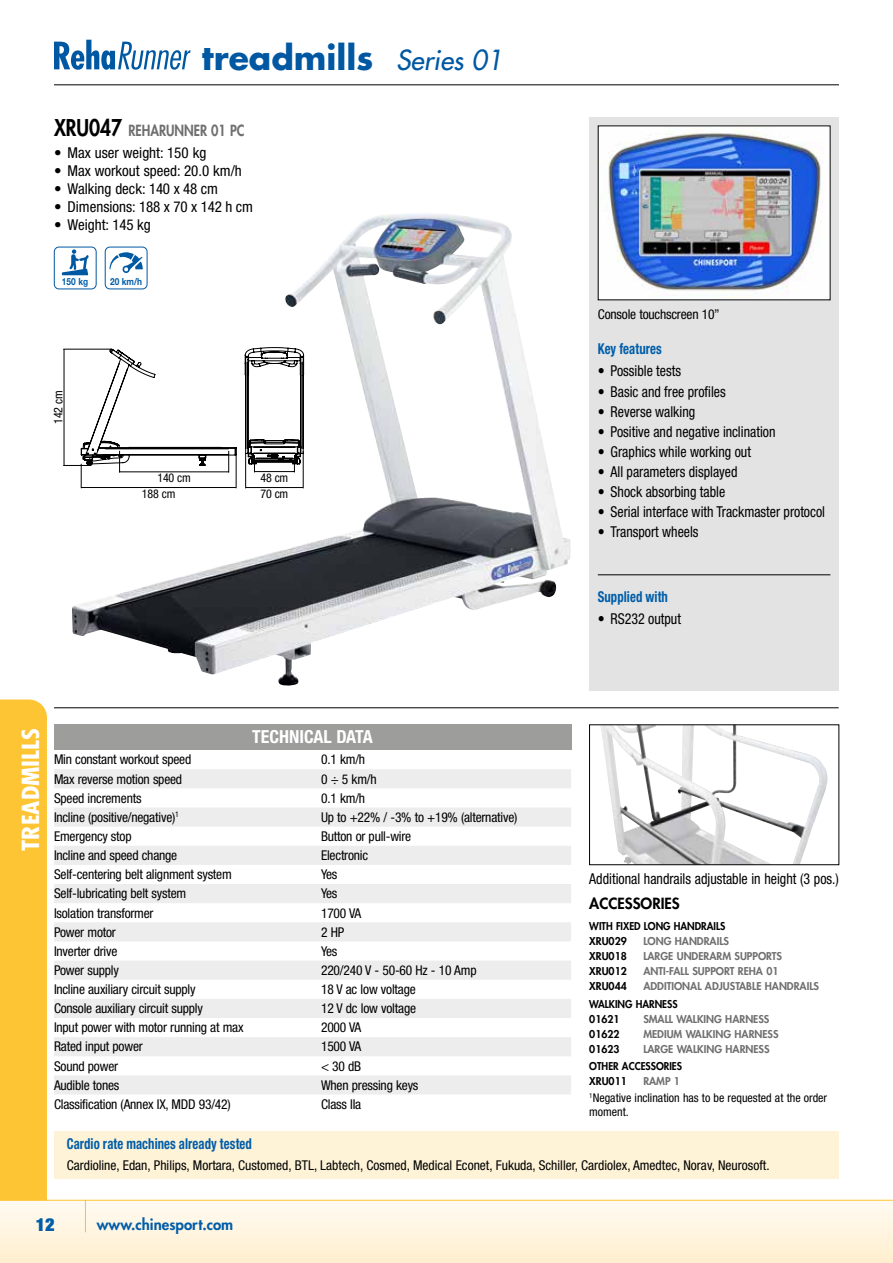
<style>
.page{position:relative;width:893px;height:1263px;background:#fff}
.page>*{position:absolute;margin:0;border:0;box-sizing:border-box;transform-origin:0 0}
.t1{font:700 33px "Futura Std";color:#0058a2}
.t2{font:700 condensed 22.95px "Futura Std";color:#fff;scale:1.18 1}
.t3{font:700 condensed 18px "Helvetica Neue LT Std";color:#fff}
.t4{font:900 condensed 18px "Helvetica Neue LT Std";color:#005da9}
.t5{font:condensed 15px "Helvetica Neue LT Std";color:#000;scale:.93 1}
.t6{font:condensed 15px "Helvetica Neue LT Std";color:#000}
.t7{font:700 condensed 15px "Helvetica Neue LT Std";letter-spacing:.005em;color:#005da9;scale:.85 1}
.t8{font:800 15px "Futura Std";color:#706f6f;scale:.85 1}
.t9{font:800 15px "Futura Std";color:#005da9}
.t10{font:800 15px "Futura Std";color:#000}
.t11{font:condensed 13.5px "Helvetica Neue LT Std";letter-spacing:-.015em;color:#000}
.t12{font:condensed 12px/14.4px "Helvetica Neue LT Std";color:#000}
.t13{font:800 10.5px "Futura Std";color:#706f6f}
.t14{font:800 10.5px/15px "Futura Std";color:#000;scale:.95 1}
.t15{font:800 10.5px "Futura Std";color:#000}
.t16{font:700 9.75px "Helvetica Neue LT Std";color:#005da9;scale:.85 1}
.s1{font-weight:500;font-style:italic;font-size:27px}
.s2{font-size:22.5px;color:#000}
</style>
<div class="page">
<div style="left:0;top:1200px;width:893px;height:63px;background:linear-gradient(to bottom,#fffbf2,#ffefce)"></div>
<div style="left:0;top:699px;width:47px;height:501px;background:#fdc533"></div>
<hr style="left:0;top:1200px;width:893px;height:1px;background:#fdc533">
<hr style="left:85px;top:1200px;width:1px;height:32px;background:#fdc533">
<hr style="left:54px;top:85px;width:785px;height:1px;background:#000">
<img style="left:72px;top:213px;width:484px;height:473px">
<div style="left:105px;top:247px;width:42px;height:42px;background:#fff;border-radius:5px"></div>
<div style="left:105px;top:247px;width:42px;height:42px;border:1px solid #0058a2;border-radius:5px"></div>
<svg style="left:110px;top:252px;width:33px;height:21px"></svg>
<div style="left:54px;top:247px;width:42px;height:42px;background:#fff;border-radius:5px"></div>
<div style="left:54px;top:247px;width:42px;height:42px;border:1px solid #0058a2;border-radius:5px"></div>
<svg style="left:62px;top:249px;width:27px;height:26px"></svg>
<div style="left:589px;top:117px;width:249px;height:574px;background:#e3e3e3"></div>
<hr style="left:598px;top:574px;width:232px;height:1px;background:#000">
<img style="left:600px;top:128px;width:228px;height:170px">
<svg style="left:64px;top:349px;width:173px;height:139px"></svg>
<hr style="left:246px;top:487px;width:56px;height:1px;background:#000">
<hr style="left:303px;top:451px;width:1px;height:37px;background:#000">
<hr style="left:245px;top:453px;width:1px;height:35px;background:#000">
<svg style="left:245px;top:347px;width:59px;height:125px"></svg>
<div style="left:54px;top:724px;width:517px;height:26px;background:#9d9d9c"></div>
<svg style="left:54px;top:769px;width:517px;height:325px;fill:#ededed"></svg>
<img style="left:601px;top:726px;width:227px;height:137px">
<div style="left:589px;top:724px;width:250px;height:141px;border:1px solid #000"></div>
<div style="left:54px;top:1131px;width:785px;height:48px;background:#fef3d7"></div>
<hr style="left:54px;top:707px;width:785px;height:1px;background:#000">
<svg style="left:54px;top:40px;width:137px;height:30px"></svg>
<h1 class="t1" style="left:202px;top:35px;width:302px">treadmills <span class="s1">Series 01</span></h1>
<p class="t8" style="left:54px;top:120px;width:226px"><span class="s2">XRU047</span> REHARUNNER 01 PC</p>
<p class="t6" style="left:54px;top:144px;width:154px">• Max user weight: 150 kg</p>
<p class="t6" style="left:54px;top:162px;width:189px">• Max workout speed: 20.0 km/h</p>
<p class="t6" style="left:54px;top:180px;width:165px">• Walking deck: 140 x 48 cm</p>
<p class="t6" style="left:54px;top:198px;width:200px">• Dimensions: 188 x 70 x 142 h cm</p>
<p class="t6" style="left:54px;top:216px;width:98px">• Weight: 145 kg</p>
<p class="t16" style="left:62px;top:275px;width:32px">150 kg</p>
<p class="t16" style="left:110px;top:275px;width:39px">20 km/h</p>
<p class="t12" style="left:51px;top:424px;width:35px;rotate:-90deg">142 cm</p>
<p class="t12" style="left:157px;top:470px;width:35px">140 cm</p>
<p class="t12" style="left:142px;top:486px;width:35px">188 cm</p>
<p class="t12" style="left:260px;top:471px;width:29px">48 cm</p>
<p class="t12" style="left:260px;top:487px;width:29px">70 cm</p>
<p class="t11" style="left:598px;top:306px;width:123px">Console touchscreen 10”</p>
<p class="t7" style="left:598px;top:340px;width:77px">Key features</p>
<p class="t5" style="left:598px;top:362px;width:91px">• Possible tests</p>
<p class="t5" style="left:598px;top:383px;width:139px">• Basic and free profiles</p>
<p class="t5" style="left:598px;top:403px;width:106px">• Reverse walking</p>
<p class="t5" style="left:598px;top:423px;width:193px">• Positive and negative inclination</p>
<p class="t5" style="left:598px;top:443px;width:166px">• Graphics while working out</p>
<p class="t5" style="left:598px;top:463px;width:152px">• All parameters displayed</p>
<p class="t5" style="left:598px;top:483px;width:138px">• Shock absorbing table</p>
<p class="t5" style="left:598px;top:503px;width:246px">• Serial interface with Trackmaster protocol</p>
<p class="t5" style="left:598px;top:523px;width:110px">• Transport wheels</p>
<p class="t7" style="left:598px;top:587px;width:84px">Supplied with</p>
<p class="t5" style="left:598px;top:610px;width:91px">• RS232 output</p>
<h2 class="t2" style="left:17px;top:851px;width:106px;rotate:-90deg">TREADMILLS</h2>
<h3 class="t3" style="left:252px;top:726px;width:122px">TECHNICAL DATA</h3>
<p class="t11" style="left:54px;top:752px;width:139px">Min constant workout speed</p>
<p class="t11" style="left:321px;top:752px;width:46px">0.1 km/h</p>
<p class="t11" style="left:54px;top:771px;width:130px">Max reverse motion speed</p>
<p class="t11" style="left:321px;top:771px;width:57px">0 ÷ 5 km/h</p>
<p class="t11" style="left:54px;top:790px;width:89px">Speed increments</p>
<p class="t11" style="left:321px;top:790px;width:46px">0.1 km/h</p>
<p class="t11" style="left:54px;top:809px;width:126px">Incline (positive/negative)<sup>1</sup></p>
<p class="t11" style="left:321px;top:809px;width:198px">Up to +22% / -3% to +19% (alternative)</p>
<p class="t11" style="left:54px;top:828px;width:79px">Emergency stop</p>
<p class="t11" style="left:321px;top:828px;width:92px">Button or pull-wire</p>
<p class="t11" style="left:54px;top:847px;width:125px">Incline and speed change</p>
<p class="t11" style="left:321px;top:847px;width:49px">Electronic</p>
<p class="t11" style="left:54px;top:867px;width:179px">Self-centering belt alignment system</p>
<p class="t11" style="left:321px;top:867px;width:18px">Yes</p>
<p class="t11" style="left:54px;top:886px;width:134px">Self-lubricating belt system</p>
<p class="t11" style="left:321px;top:886px;width:18px">Yes</p>
<p class="t11" style="left:54px;top:905px;width:101px">Isolation transformer</p>
<p class="t11" style="left:321px;top:905px;width:42px">1700 VA</p>
<p class="t11" style="left:54px;top:924px;width:63px">Power motor</p>
<p class="t11" style="left:321px;top:924px;width:25px">2 HP</p>
<p class="t11" style="left:54px;top:943px;width:65px">Inverter drive</p>
<p class="t11" style="left:321px;top:943px;width:18px">Yes</p>
<p class="t11" style="left:54px;top:962px;width:66px">Power supply</p>
<p class="t11" style="left:321px;top:962px;width:157px">220/240 V - 50-60 Hz - 10 Amp</p>
<p class="t11" style="left:54px;top:981px;width:143px">Incline auxiliary circuit supply</p>
<p class="t11" style="left:321px;top:981px;width:96px">18 V ac low voltage</p>
<p class="t11" style="left:54px;top:1001px;width:150px">Console auxiliary circuit supply</p>
<p class="t11" style="left:321px;top:1001px;width:97px">12 V dc low voltage</p>
<p class="t11" style="left:54px;top:1020px;width:191px">Input power with motor running at max</p>
<p class="t11" style="left:321px;top:1020px;width:42px">2000 VA</p>
<p class="t11" style="left:54px;top:1039px;width:90px">Rated input power</p>
<p class="t11" style="left:321px;top:1039px;width:42px">1500 VA</p>
<p class="t11" style="left:54px;top:1058px;width:66px">Sound power</p>
<p class="t11" style="left:321px;top:1058px;width:42px">&lt; 30 dB</p>
<p class="t11" style="left:54px;top:1077px;width:67px">Audible tones</p>
<p class="t11" style="left:321px;top:1077px;width:99px">When pressing keys</p>
<p class="t11" style="left:54px;top:1096px;width:178px">Classification (Annex IX, MDD 93/42)</p>
<p class="t11" style="left:321px;top:1096px;width:42px">Class IIa</p>
<p class="t5" style="left:589px;top:870px;width:270px">Additional handrails adjustable in height (3 pos.)</p>
<p class="t10" style="left:589px;top:894px;width:92px">ACCESSORIES</p>
<p class="t14" style="left:589px;top:919px;width:145px">WITH FIXED LONG HANDRAILS<br>XRU029</p>
<p class="t13" style="left:643px;top:935px;width:87px">LONG HANDRAILS</p>
<p class="t15" style="left:589px;top:950px;width:39px">XRU018</p>
<p class="t13" style="left:643px;top:950px;width:140px">LARGE UNDERARM SUPPORTS</p>
<p class="t15" style="left:589px;top:965px;width:39px">XRU012</p>
<p class="t13" style="left:643px;top:965px;width:137px">ANTI-FALL SUPPORT REHA 01</p>
<p class="t15" style="left:589px;top:980px;width:39px">XRU044</p>
<p class="t13" style="left:643px;top:980px;width:177px">ADDITIONAL ADJUSTABLE HANDRAILS</p>
<p class="t14" style="left:589px;top:996px;width:94px">WALKING HARNESS<br>01621</p>
<p class="t13" style="left:643px;top:1012px;width:128px">SMALL WALKING HARNESS</p>
<p class="t15" style="left:589px;top:1027px;width:32px">01622</p>
<p class="t13" style="left:643px;top:1027px;width:137px">MEDIUM WALKING HARNESS</p>
<p class="t15" style="left:589px;top:1042px;width:32px">01623</p>
<p class="t13" style="left:643px;top:1042px;width:128px">LARGE WALKING HARNESS</p>
<p class="t14" style="left:589px;top:1058px;width:99px">OTHER ACCESSORIES<br>XRU011</p>
<p class="t13" style="left:643px;top:1074px;width:38px">RAMP 1</p>
<p class="t12" style="left:589px;top:1090px;width:239px"><sup>1</sup>Negative inclination has to be requested at the order moment.</p>
<p class="t7" style="left:67px;top:1135px;width:219px">Cardio rate machines already tested</p>
<p class="t11" style="left:67px;top:1157px;width:704px">Cardioline, Edan, Philips, Mortara, Customed, BTL, Labtech, Cosmed, Medical Econet, Fukuda, Schiller, Cardiolex, Amedtec, Norav, Neurosoft.</p>
<h3 class="t4" style="left:36px;top:1213px;width:20px">12</h3>
<p class="t9" style="left:97px;top:1215px;width:138px">www.chinesport.com</p>
</div>
